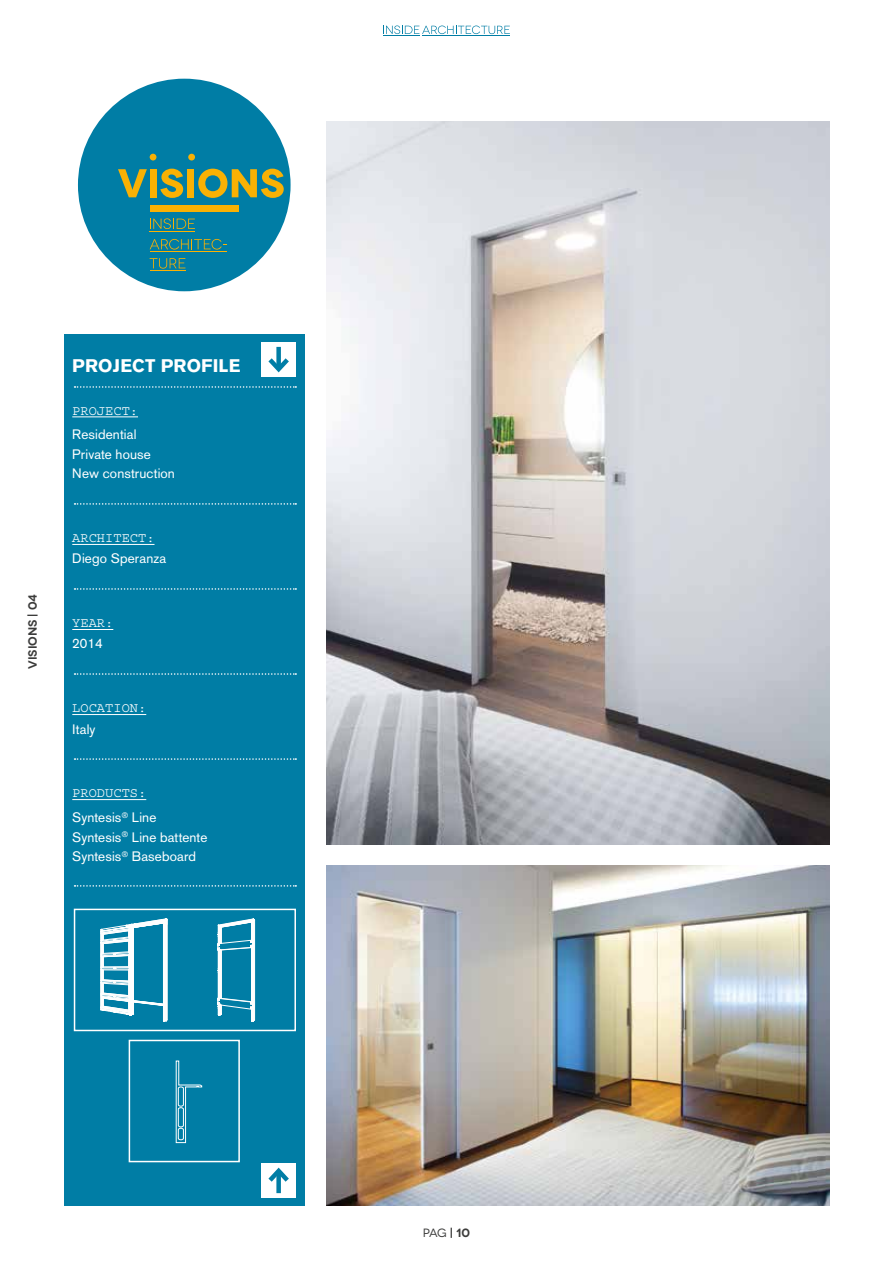
<style>
.page{position:relative;width:893px;height:1263px;background:#fff}
.page>*{position:absolute;margin:0;border:0;box-sizing:border-box;transform-origin:0 0}
.t1{font:900 18px "Akzidenz Grotesk";letter-spacing:.01em;color:#fff}
.t2{font:13.5px/19.5px "Akzidenz Grotesk";letter-spacing:.01em;color:#fff}
.t3{font:13.5px "Courier Std";letter-spacing:.01em;color:#fff}
.t4{font:600 12px "Novecentowide";color:#3c3c3b}
.t5{font:12px "Novecentowide";color:#3c3c3b}
.s1{font-weight:600}
</style>
<div class="page">
<div style="left:64px;top:334px;width:241px;height:871px;background:#007da5"></div>
<hr style="left:72px;top:416px;width:66px;height:1px;background:#fff">
<hr style="left:72px;top:544px;width:82px;height:1px;background:#fff">
<hr style="left:72px;top:629px;width:41px;height:1px;background:#fff">
<hr style="left:72px;top:714px;width:74px;height:1px;background:#fff">
<hr style="left:72px;top:799px;width:74px;height:1px;background:#fff">
<svg style="left:75px;top:386px;width:221px;height:2px"></svg>
<svg style="left:75px;top:503px;width:221px;height:2px"></svg>
<svg style="left:75px;top:588px;width:221px;height:2px"></svg>
<svg style="left:75px;top:673px;width:221px;height:2px"></svg>
<svg style="left:75px;top:758px;width:221px;height:2px"></svg>
<div style="left:261px;top:342px;width:35px;height:35px;background:#fff"></div>
<div style="left:276px;top:347px;width:5px;height:22px;background:#007da5"></div>
<svg style="left:268px;top:353px;width:21px;height:20px"></svg>
<div style="left:261px;top:1163px;width:35px;height:35px;background:#fff"></div>
<div style="left:276px;top:1171px;width:5px;height:22px;background:#007da5"></div>
<svg style="left:268px;top:1167px;width:21px;height:19px"></svg>
<svg style="left:75px;top:885px;width:221px;height:2px"></svg>
<svg style="left:101px;top:918px;width:67px;height:104px"></svg>
<div style="left:74px;top:909px;width:222px;height:122px;border:2px solid #fff"></div>
<svg style="left:175px;top:1060px;width:28px;height:83px"></svg>
<div style="left:129px;top:1040px;width:111px;height:122px;border:2px solid #fff"></div>
<svg style="left:217px;top:918px;width:38px;height:104px"></svg>
<div style="left:78px;top:79px;width:213px;height:212px;background:#007da5;border-radius:50%"></div>
<div style="left:150px;top:205px;width:88px;height:7px;background:#f9b104"></div>
<hr style="left:150px;top:231px;width:45px;height:1px;background:#f9b104">
<svg style="left:150px;top:218px;width:45px;height:11px"></svg>
<svg style="left:150px;top:258px;width:35px;height:11px"></svg>
<hr style="left:150px;top:251px;width:76px;height:1px;background:#f9b104">
<svg style="left:150px;top:239px;width:76px;height:11px"></svg>
<hr style="left:150px;top:270px;width:35px;height:1px;background:#f9b104">
<svg style="left:118px;top:169px;width:29px;height:28px"></svg>
<div style="left:150px;top:169px;width:6px;height:28px;background:#f9b104"></div>
<svg style="left:160px;top:169px;width:23px;height:29px"></svg>
<div style="left:187px;top:169px;width:7px;height:28px;background:#f9b104"></div>
<svg style="left:198px;top:169px;width:86px;height:29px"></svg>
<svg style="left:150px;top:154px;width:6px;height:6px"></svg>
<div style="left:188px;top:154px;width:7px;height:6px;background:#f9b104;border-radius:50%"></div>
<img style="left:326px;top:865px;width:503px;height:340px">
<img style="left:326px;top:121px;width:503px;height:723px">
<svg style="left:383px;top:26px;width:127px;height:10px"></svg>
<p class="t4" style="left:25px;top:669px;width:76px;rotate:-90deg">VISIONS | 04</p>
<h1 class="t1" style="left:72px;top:355px;width:170px">PROJECT PROFILE</h1>
<p class="t3" style="left:72px;top:403px;width:67px">PROJECT:</p>
<p class="t2" style="left:72px;top:425px;width:104px">Residential<br>Private house<br>New construction</p>
<p class="t3" style="left:72px;top:531px;width:84px">ARCHITECT:</p>
<p class="t2" style="left:72px;top:549px;width:95px">Diego Speranza</p>
<p class="t3" style="left:72px;top:616px;width:43px">YEAR:</p>
<p class="t2" style="left:72px;top:634px;width:32px">2014</p>
<p class="t3" style="left:72px;top:701px;width:75px">LOCATION:</p>
<p class="t2" style="left:72px;top:719px;width:25px">Italy</p>
<p class="t3" style="left:72px;top:786px;width:75px">PRODUCTS:</p>
<p class="t2" style="left:72px;top:808px;width:137px">Syntesis<sup>®</sup> Line<br>Syntesis<sup>®</sup> Line battente<br>Syntesis<sup>®</sup> Baseboard</p>
<p class="t5" style="left:423px;top:1226px;width:49px">PAG <span class="s1">| 10</span></p>
</div>
